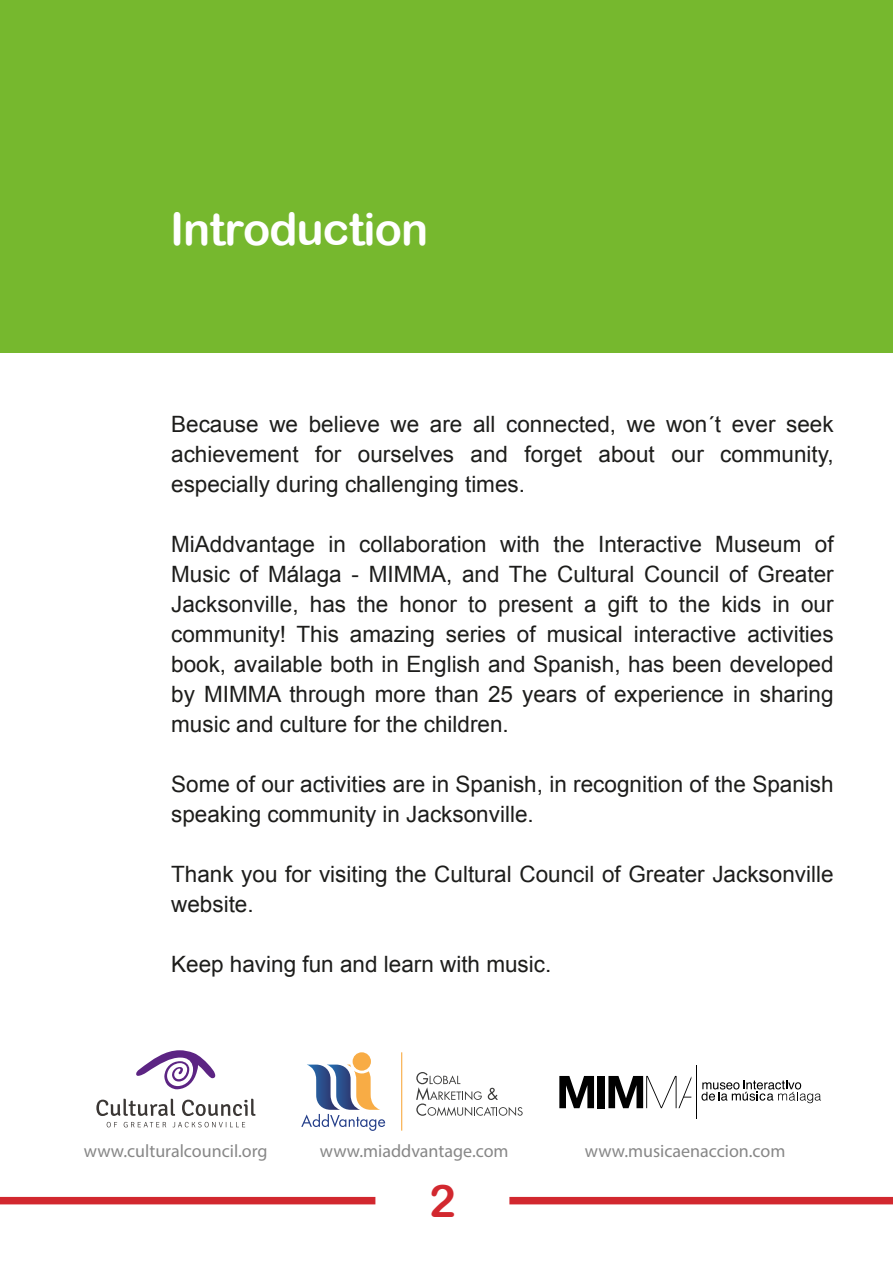
<style>
.page{position:relative;width:893px;height:1263px;background:#fff}
.page>*{position:absolute;margin:0;border:0;box-sizing:border-box;transform-origin:0 0}
.t1{font:45px "Arial Rounded MT Bold";letter-spacing:-.02em;color:#fff}
.t2{font:45px "Arial Rounded MT Bold";color:#d2282f}
.t3{font:22.5px/30px "Arial";color:#1d1d1b;text-align:justify}
.t4{font:18px "Myriad Pro";color:#878787}
</style>
<div class="page">
<hr style="left:696px;top:1065px;width:1px;height:53px;background:#010101">
<svg style="left:559px;top:1076px;width:35px;height:32px"></svg>
<div style="left:598px;top:1076px;width:7px;height:32px;background:#010101"></div>
<svg style="left:608px;top:1076px;width:83px;height:32px"></svg>
<svg style="left:701px;top:1080px;width:120px;height:23px"></svg>
<div style="left:353px;top:1052px;width:18px;height:19px;background:#f8ac45;border-radius:50%"></div>
<hr style="left:401px;top:1052px;width:1px;height:79px;background:#f8ac45">
<svg style="left:301px;top:1064px;width:84px;height:67px"></svg>
<svg style="left:416px;top:1072px;width:107px;height:44px"></svg>
<svg style="left:96px;top:1099px;width:79px;height:17px"></svg>
<svg style="left:182px;top:1099px;width:73px;height:17px"></svg>
<svg style="left:136px;top:1050px;width:80px;height:39px"></svg>
<svg style="left:107px;top:1122px;width:10px;height:5px"></svg>
<svg style="left:124px;top:1122px;width:42px;height:5px"></svg>
<svg style="left:172px;top:1122px;width:73px;height:5px"></svg>
<div style="left:0;top:0;width:893px;height:353px;background:#76b82e"></div>
<div style="left:0;top:1197px;width:375px;height:7px;background:#d2282f"></div>
<div style="left:509px;top:1197px;width:384px;height:7px;background:#d2282f"></div>
<h1 class="t1" style="left:170px;top:203px;width:260px">Introduction</h1>
<p class="t3" style="left:171px;top:409px;width:664px">Because we believe we are all connected, we won´t ever seek achievement for ourselves and forget about our community, especially during challenging times.</p>
<p class="t3" style="left:171px;top:529px;width:664px">MiAddvantage in collaboration with the Interactive Museum of Music of Málaga - MIMMA, and The Cultural Council of Greater Jacksonville, has the honor to present a gift to the kids in our community! This amazing series of musical interactive activities book, available both in English and Spanish, has been developed by MIMMA through more than 25 years of experience in sharing music and culture for the children.</p>
<p class="t3" style="left:171px;top:769px;width:664px">Some of our activities are in Spanish, in recognition of the Spanish speaking community in Jacksonville.</p>
<p class="t3" style="left:171px;top:859px;width:664px">Thank you for visiting the Cultural Council of Greater Jacksonville website.</p>
<p class="t3" style="left:171px;top:949px;width:382px">Keep having fun and learn with music.</p>
<p class="t4" style="left:84px;top:1140px;width:185px">www.culturalcouncil.org</p>
<p class="t4" style="left:320px;top:1140px;width:190px">www.miaddvantage.com</p>
<p class="t4" style="left:585px;top:1140px;width:202px">www.musicaenaccion.com</p>
<h1 class="t2" style="left:429px;top:1174px;width:28px">2</h1>
</div>
